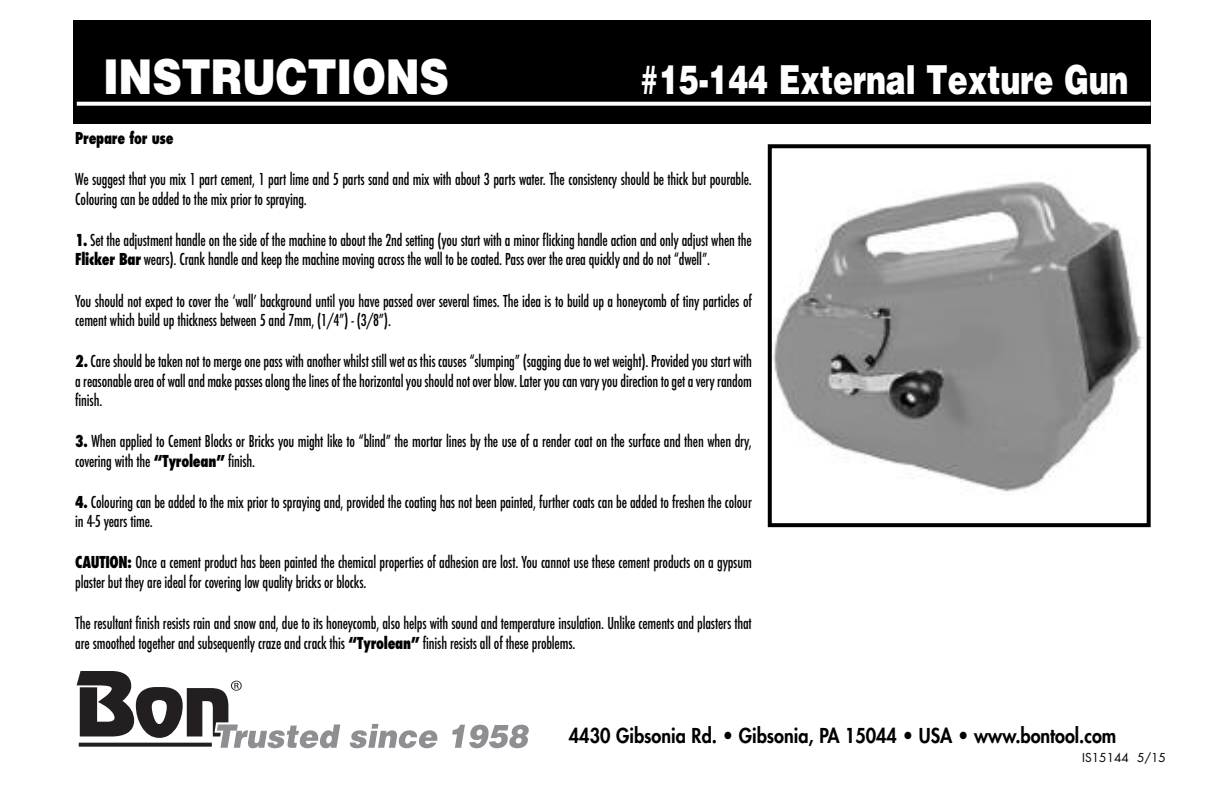
<style>
.page{position:relative;width:1224px;height:792px;background:#fff}
.page>*{position:absolute;margin:0;border:0;box-sizing:border-box;transform-origin:0 0}
.t1{font:900 48px "Helvetica";letter-spacing:-.005em;color:#fff;scale:.85 1}
.t2{font:900 40px "Helvetica";letter-spacing:-.005em;color:#fff;scale:.75 1}
.t3{font:800 20px "Futura";color:#000;scale:.9 1}
.t4{font:500 condensed 16px/19.6px "Futura";letter-spacing:-.015em;color:#000;scale:.9 1}
.t5{font:800 condensed 16px "Futura";letter-spacing:-.02em;color:#000;scale:.9 1}
.t6{font:12px "Futura";color:#000}
.s1{font-weight:800}
</style>
<div class="page">
<div style="left:73px;top:20px;width:1078px;height:104px;background:#000"></div>
<svg style="left:77px;top:102px;width:1074px;height:4px;background:#ececec"></svg>
<svg style="left:77px;top:671px;width:452px;height:77px"></svg>
<img style="left:773px;top:181px;width:369px;height:312px">
<div style="left:768px;top:144px;width:383px;height:383px;border:4px solid #000"></div>
<h1 class="t1" style="left:103px;top:49px;width:409px">INSTRUCTIONS</h1>
<h2 class="t2" style="left:640px;top:57px;width:654px">#15-144 External Texture Gun</h2>
<p class="t5" style="left:75px;top:129px;width:111px">Prepare for use</p>
<p class="t4" style="left:75px;top:170px;width:753px">We suggest that you mix 1 part cement, 1 part lime and 5 parts sand and mix with about 3 parts water. The consistency should be thick but pourable.<br>Colouring can be added to the mix prior to spraying.</p>
<p class="t4" style="left:75px;top:231px;width:753px"><span class="s1">1.</span> Set the adjustment handle on the side of the machine to about the 2nd setting (you start with a minor flicking handle action and only adjust when the<br><span class="s1">Flicker Bar</span> wears). Crank handle and keep the machine moving across the wall to be coated. Pass over the area quickly and do not “dwell”.</p>
<p class="t4" style="left:75px;top:291px;width:753px">You should not expect to cover the ‘wall’ background until you have passed over several times. The idea is to build up a honeycomb of tiny particles of cement which build up thickness between 5 and 7mm, (1/4”) - (3/8”).</p>
<p class="t4" style="left:75px;top:352px;width:753px;text-align:justify"><span class="s1">2.</span> Care should be taken not to merge one pass with another whilst still wet as this causes “slumping” (sagging due to wet weight). Provided you start with a reasonable area of wall and make passes along the lines of the horizontal you should not over blow. Later you can vary you direction to get a very random finish.</p>
<p class="t4" style="left:75px;top:432px;width:753px"><span class="s1">3.</span> When applied to Cement Blocks or Bricks you might like to “blind” the mortar lines by the use of a render coat on the surface and then when dry, covering with the <span class="s1">“Tyrolean”</span> finish.</p>
<p class="t4" style="left:75px;top:493px;width:753px"><span class="s1">4.</span> Colouring can be added to the mix prior to spraying and, provided the coating has not been painted, further coats can be added to freshen the colour in 4-5 years time.</p>
<p class="t4" style="left:75px;top:553px;width:753px"><span class="s1">CAUTION:</span> Once a cement product has been painted the chemical properties of adhesion are lost. You cannot use these cement products on a gypsum plaster but they are ideal for covering low quality bricks or blocks.</p>
<p class="t4" style="left:75px;top:614px;width:753px">The resultant finish resists rain and snow and, due to its honeycomb, also helps with sound and temperature insulation. Unlike cements and plasters that are smoothed together and subsequently craze and crack this <span class="s1">“Tyrolean”</span> finish resists all of these problems.</p>
<p class="t3" style="left:569px;top:726px;width:610px">4430 Gibsonia Rd. • Gibsonia, PA 15044 • USA • www.bontool.com</p>
<p class="t6" style="left:1082px;top:752px;width:85px">IS15144 5/15</p>
</div>
